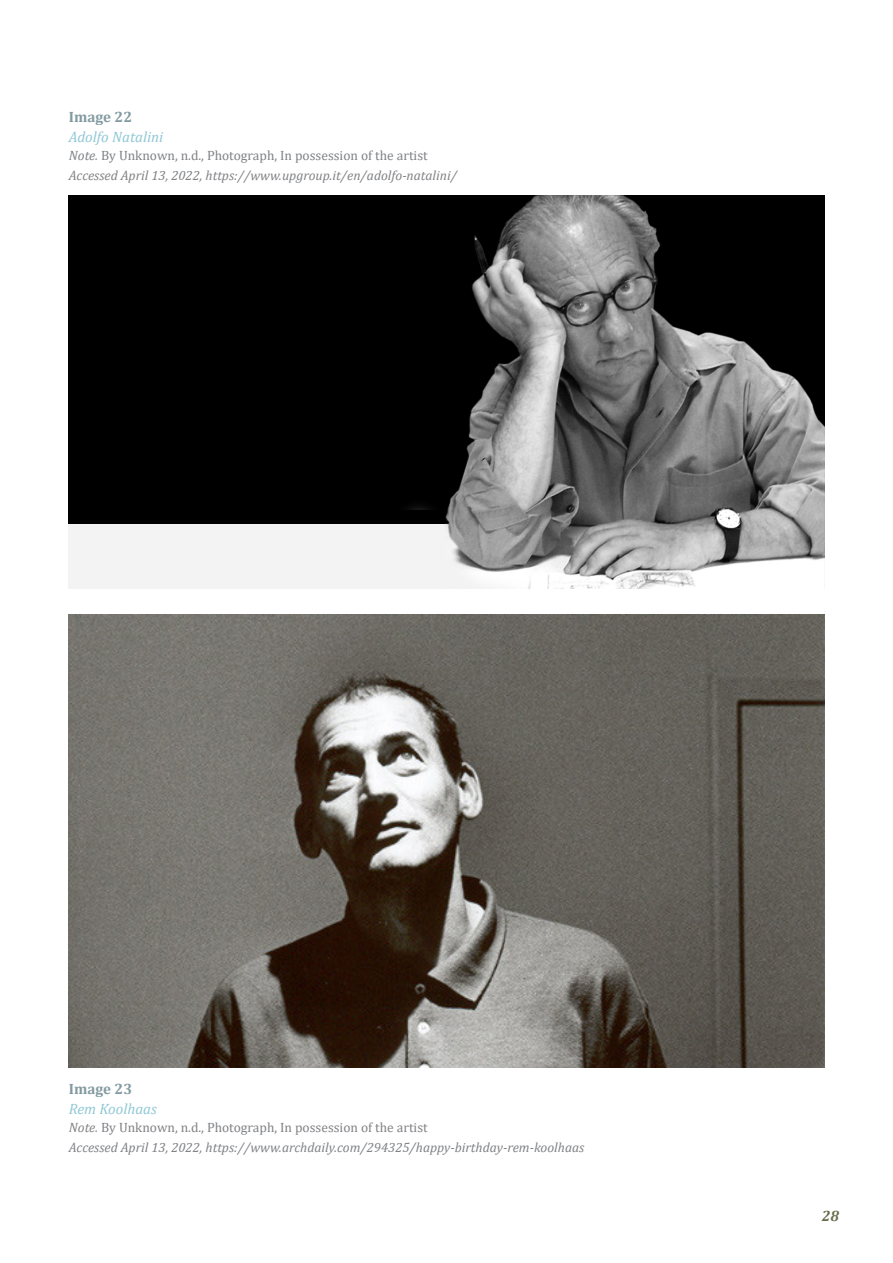
<style>
.page{position:relative;width:893px;height:1263px;background:#fff}
.page>*{position:absolute;margin:0;border:0;box-sizing:border-box;transform-origin:0 0}
.t1{font:italic 15px "Cambria";color:#90c8d5}
.t2{font:700 15px "Cambria";color:#829aa1}
.t3{font:italic 700 15px "Cambria";color:#676d4c}
.t4{font:italic 13.5px "Cambria";color:#808285}
.t5{font:13.5px "Cambria";color:#808285}
.s1{font-style:italic}
</style>
<div class="page">
<img style="left:69px;top:195px;width:755px;height:394px">
<img style="left:69px;top:614px;width:755px;height:454px">
<p class="t2" style="left:69px;top:107px;width:65px">Image 22</p>
<p class="t1" style="left:69px;top:126px;width:96px">Adolfo Natalini</p>
<p class="t5" style="left:69px;top:148px;width:360px"><span class="s1">Note.</span> By Unknown, n.d., Photograph, In possession of the artist</p>
<p class="t4" style="left:69px;top:166px;width:390px">Accessed April 13, 2022, https://www.upgroup.it/en/adolfo-natalini/</p>
<p class="t2" style="left:69px;top:1078px;width:65px">Image 23</p>
<p class="t1" style="left:69px;top:1098px;width:90px">Rem Koolhaas</p>
<p class="t5" style="left:69px;top:1120px;width:360px"><span class="s1">Note.</span> By Unknown, n.d., Photograph, In possession of the artist</p>
<p class="t4" style="left:69px;top:1137px;width:517px">Accessed April 13, 2022, https://www.archdaily.com/294325/happy-birthday-rem-koolhaas</p>
<p class="t3" style="left:822px;top:1205px;width:19px">28</p>
</div>
